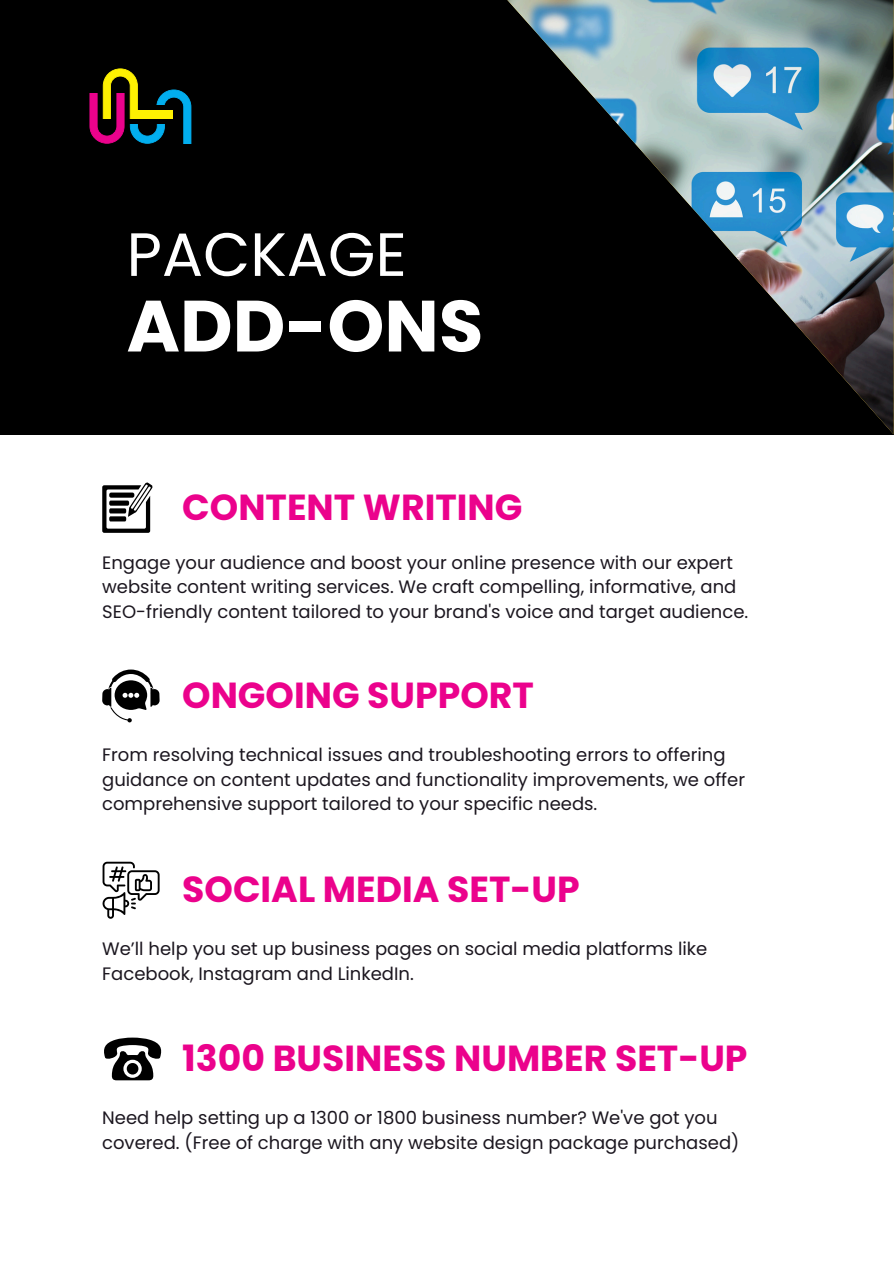
<style>
.page{position:relative;width:894px;height:1264px;background:#fff}
.page>*{position:absolute;margin:0;border:0;box-sizing:border-box;transform-origin:0 0}
.t1{font:700 72.45px "Poppins";color:#fff}
.t2{font:61.05px "Poppins";color:#fff}
.t3{font:700 36.15px "Poppins";color:#eb028c}
.t4{font:18px/24.8px "Poppins";color:#1b161f}
</style>
<div class="page">
<div style="left:0;top:0;width:893px;height:434px;background:#000"></div>
<img style="left:507px;top:0;width:386px;height:434px">
<svg style="left:89px;top:68px;width:102px;height:76px"></svg>
<div style="left:137px;top:111px;width:36px;height:8px;background:#fef102"></div>
<svg style="left:102px;top:669px;width:57px;height:53px"></svg>
<svg style="left:102px;top:861px;width:57px;height:57px"></svg>
<svg style="left:102px;top:482px;width:51px;height:51px"></svg>
<svg style="left:104px;top:1037px;width:58px;height:43px"></svg>
<p class="t2" style="left:126px;top:212px;width:281px">PACKAGE</p>
<p class="t1" style="left:126px;top:275px;width:358px">ADD-ONS</p>
<p class="t3" style="left:182px;top:482px;width:341px">CONTENT WRITING</p>
<p class="t4" style="left:102px;top:550px;width:647px">Engage your audience and boost your online presence with our expert website content writing services. We craft compelling, informative, and<br>SEO-friendly content tailored to your brand's voice and target audience.</p>
<h2 class="t3" style="left:182px;top:670px;width:353px">ONGOING SUPPORT</h2>
<h1 class="t4" style="left:102px;top:742px;width:644px">From resolving technical issues and troubleshooting errors to offering guidance on content updates and functionality improvements, we offer comprehensive support tailored to your specific needs.</h1>
<p class="t3" style="left:182px;top:864px;width:399px">SOCIAL MEDIA SET-UP</p>
<h3 class="t4" style="left:102px;top:936px;width:606px">We’ll help you set up business pages on social media platforms like<br>Facebook, Instagram and LinkedIn.</h3>
<h3 class="t3" style="left:182px;top:1033px;width:566px">1300 BUSINESS NUMBER SET-UP</h3>
<p class="t4" style="left:102px;top:1105px;width:638px">Need help setting up a 1300 or 1800 business number? We've got you covered. (Free of charge with any website design package purchased)</p>
</div>
